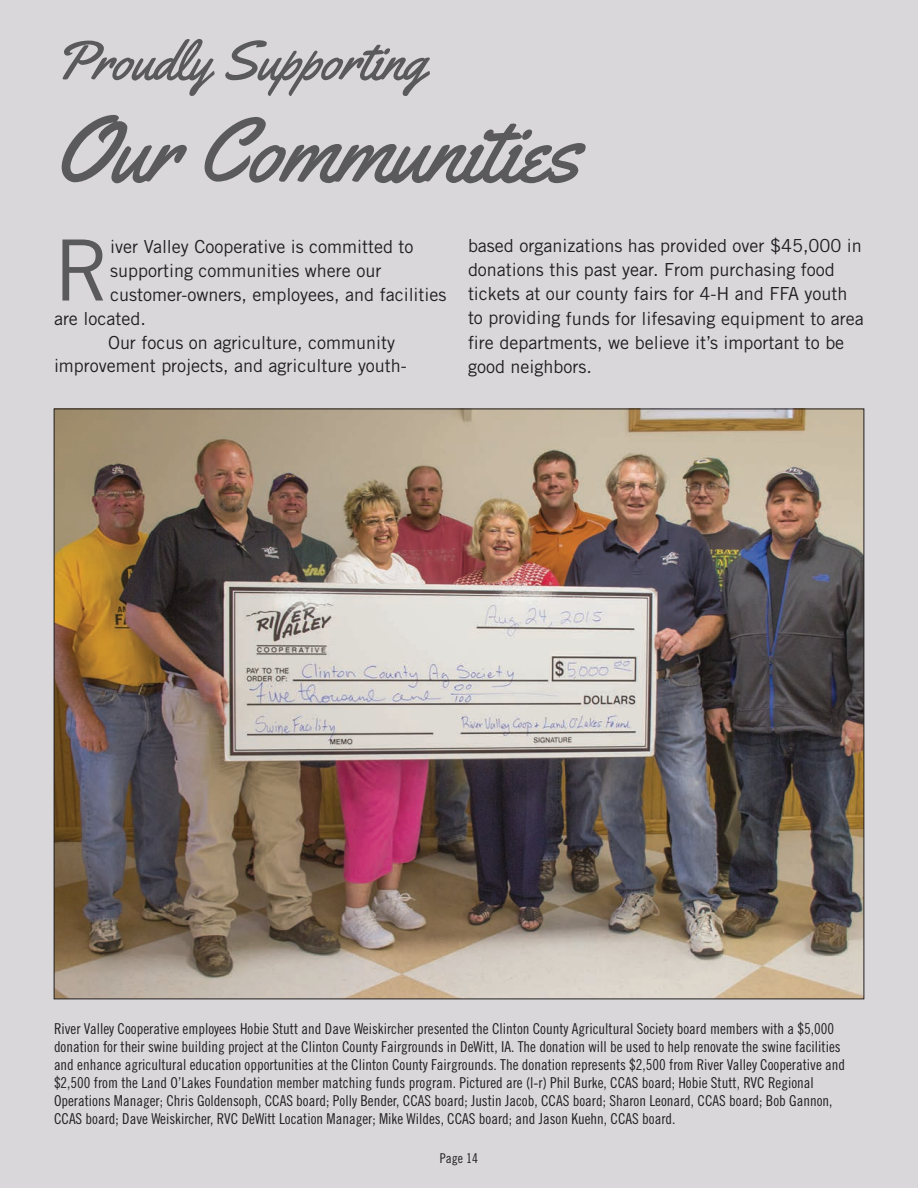
<style>
.page{position:relative;width:918px;height:1188px;background:#d9d7da}
.page>*{position:absolute;margin:0;border:0;box-sizing:border-box;transform-origin:0 0}
.t1{font:90px "Yellowtail";letter-spacing:-.01em;color:#5a5a5d}
.t2{font:84.45px "Trade Gothic";color:#5a5a5d}
.t3{font:54px "Yellowtail";letter-spacing:-.01em;color:#5a5a5d}
.t4{font:18px/24px "Trade Gothic";color:#231f20}
.t5{font:15px/18px "Trade Gothic Cond Eighteen";color:#231f20}
.t6{font:13.5px "Trade Gothic LT Cond Eighteen";color:#231f20}
</style>
<div class="page">
<img style="left:56px;top:411px;width:806px;height:586px">
<h3 class="t3" style="left:54px;top:29px;width:374px">Proudly Supporting</h3>
<h1 class="t1" style="left:54px;top:98px;width:528px">Our Communities</h1>
<h2 class="t2" style="left:54px;top:240px;width:58px">R</h2>
<p class="t4" style="left:110px;top:236px;width:305px">iver Valley Cooperative is committed to</p>
<p class="t4" style="left:110px;top:260px;width:273px">supporting communities where our</p>
<p class="t4" style="left:110px;top:284px;width:338px">customer-owners, employees, and facilities</p>
<p class="t4" style="left:54px;top:308px;width:93px">are located.</p>
<p class="t4" style="left:108px;top:332px;width:289px">Our focus on agriculture, community</p>
<p class="t4" style="left:54px;top:356px;width:354px">improvement projects, and agriculture youth-</p>
<p class="t4" style="left:468px;top:236px;width:397px">based organizations has provided over $45,000 in donations this past year. From purchasing food tickets at our county fairs for 4-H and FFA youth to providing funds for lifesaving equipment to area fire departments, we believe it’s important to be good neighbors.</p>
<p class="t5" style="left:54px;top:1021px;width:793px">River Valley Cooperative employees Hobie Stutt and Dave Weiskircher presented the Clinton County Agricultural Society board members with a $5,000 donation for their swine building project at the Clinton County Fairgrounds in DeWitt, IA. The donation will be used to help renovate the swine facilities and enhance agricultural education opportunities at the Clinton County Fairgrounds. The donation represents $2,500 from River Valley Cooperative and $2,500 from the Land O’Lakes Foundation member matching funds program. Pictured are (l-r) Phil Burke, CCAS board; Hobie Stutt, RVC Regional Operations Manager; Chris Goldensoph, CCAS board; Polly Bender, CCAS board; Justin Jacob, CCAS board; Sharon Leonard, CCAS board; Bob Gannon, CCAS board; Dave Weiskircher, RVC DeWitt Location Manager; Mike Wildes, CCAS board; and Jason Kuehn, CCAS board.</p>
<p class="t6" style="left:440px;top:1150px;width:40px">Page 14</p>
</div>
